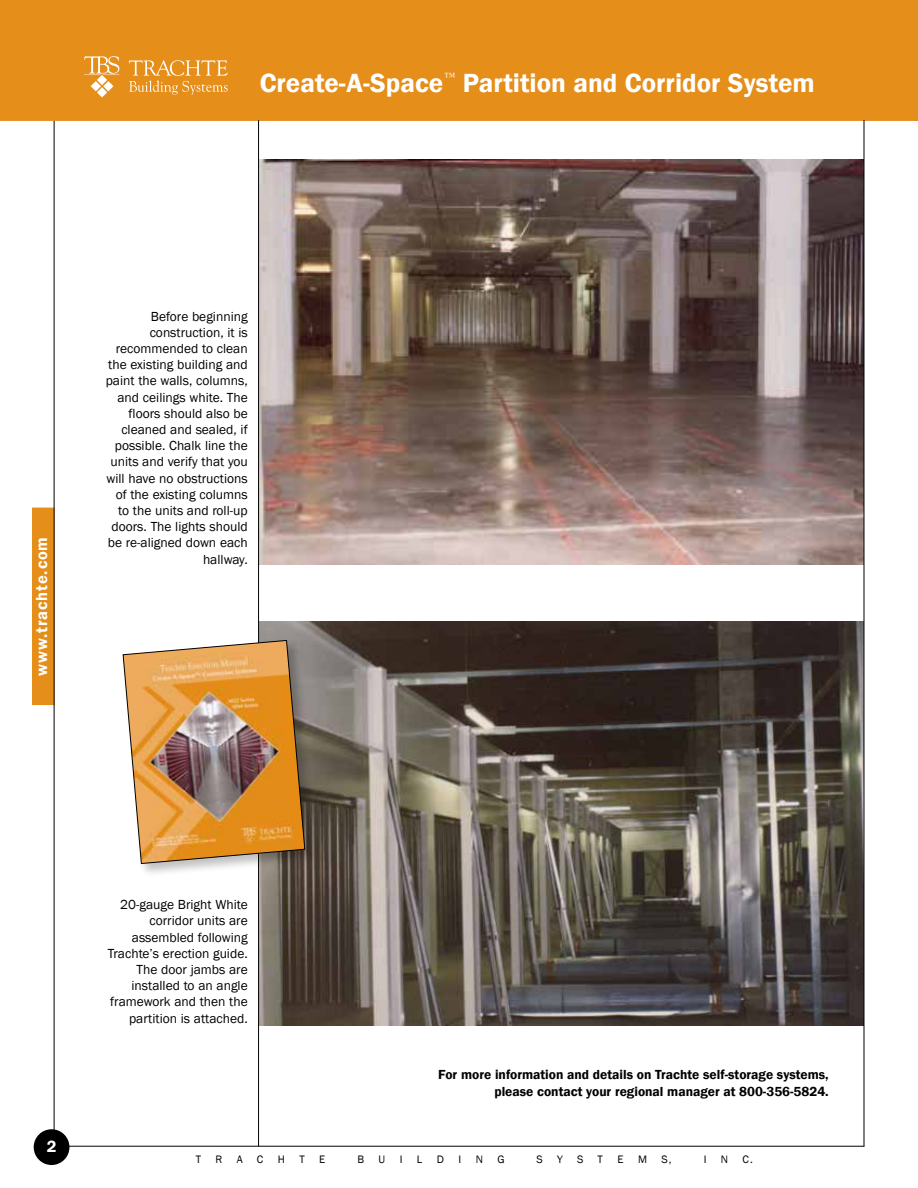
<style>
.page{position:relative;width:918px;height:1188px;background:#fff}
.page>*{position:absolute;margin:0;border:0;box-sizing:border-box;transform-origin:0 0}
.t1{font:600 27px "Franklin Gothic";color:#fff}
.t2{font:600 16.65px "Franklin Gothic";color:#fff}
.t3{font:600 16.5px "Franklin Gothic";letter-spacing:.05em;color:#fff}
.t4{font:13.5px/16.2px "Franklin Gothic";color:#000;text-align:right}
.t5{font:600 13.5px/16.2px "Franklin Gothic";color:#000;text-align:right}
.t6{font:11.1px "Franklin Gothic";color:#000}
</style>
<div class="page">
<div style="left:33px;top:508px;width:21px;height:197px;background:#e58e1a"></div>
<div style="left:33px;top:508px;width:21px;height:197px;border:1px solid #e58e1a"></div>
<hr style="left:51px;top:1146px;width:813px;height:1px;background:#000">
<hr style="left:54px;top:120px;width:1px;height:1026px;background:#000">
<div style="left:0;top:0;width:918px;height:120px;background:#e58e1a"></div>
<svg style="left:84px;top:56px;width:35px;height:41px"></svg>
<svg style="left:129px;top:60px;width:99px;height:35px"></svg>
<div style="left:34px;top:1129px;width:35px;height:36px;background:#000;border-radius:50%"></div>
<img style="left:259px;top:621px;width:605px;height:405px">
<img style="left:259px;top:160px;width:605px;height:405px">
<hr style="left:258px;top:120px;width:1px;height:1026px;background:#000">
<hr style="left:864px;top:120px;width:1px;height:1026px;background:#000">
<div style="left:121px;top:639px;width:198px;height:239px;background:#000;opacity:.25"></div>
<img style="left:122px;top:640px;width:184px;height:224px">
<h1 class="t1" style="left:260px;top:67px;width:557px">Create-A-Space<sup>™</sup> Partition and Corridor System</h1>
<p class="t3" style="left:32px;top:676px;width:140px;rotate:-90deg">www.trachte.com</p>
<p class="t4" style="left:106px;top:308px;width:144px">Before beginning construction, it is recommended to clean the existing building and paint the walls, columns, and ceilings white. The floors should also be cleaned and sealed, if possible. Chalk line the units and verify that you will have no obstructions of the existing columns to the units and roll-up doors. The lights should be re-aligned down each hallway.</p>
<p class="t2" style="left:47px;top:1136px;width:11px">2</p>
<p class="t4" style="left:108px;top:897px;width:141px">20-gauge Bright White corridor units are assembled following<br>Trachte’s erection guide.<br>The door jambs are installed to an angle framework and then the partition is attached.</p>
<p class="t5" style="left:438px;top:1067px;width:392px">For more information and details on Trachte self-storage systems, please contact your regional manager at 800-356-5824.</p>
<p class="t6" style="left:196px;top:1153px;width:7px">T</p>
<p class="t6" style="left:216px;top:1153px;width:8px">R</p>
<p class="t6" style="left:237px;top:1153px;width:7px">A</p>
<p class="t6" style="left:257px;top:1153px;width:8px">C</p>
<p class="t6" style="left:278px;top:1153px;width:9px">H</p>
<p class="t6" style="left:299px;top:1153px;width:7px">T</p>
<p class="t6" style="left:319px;top:1153px;width:8px">E</p>
<p class="t6" style="left:357px;top:1153px;width:8px">B</p>
<p class="t6" style="left:379px;top:1153px;width:8px">U</p>
<p class="t6" style="left:400px;top:1153px;width:4px">I</p>
<p class="t6" style="left:417px;top:1153px;width:7px">L</p>
<p class="t6" style="left:437px;top:1153px;width:9px">D</p>
<p class="t6" style="left:458px;top:1153px;width:4px">I</p>
<p class="t6" style="left:476px;top:1153px;width:9px">N</p>
<p class="t6" style="left:497px;top:1153px;width:9px">G</p>
<p class="t6" style="left:537px;top:1153px;width:8px">S</p>
<p class="t6" style="left:557px;top:1153px;width:7px">Y</p>
<p class="t6" style="left:577px;top:1153px;width:8px">S</p>
<p class="t6" style="left:598px;top:1153px;width:7px">T</p>
<p class="t6" style="left:617px;top:1153px;width:8px">E</p>
<p class="t6" style="left:638px;top:1153px;width:11px">M</p>
<p class="t6" style="left:661px;top:1153px;width:12px">S,</p>
<p class="t6" style="left:704px;top:1153px;width:4px">I</p>
<p class="t6" style="left:721px;top:1153px;width:9px">N</p>
<p class="t6" style="left:743px;top:1153px;width:12px">C.</p>
</div>
